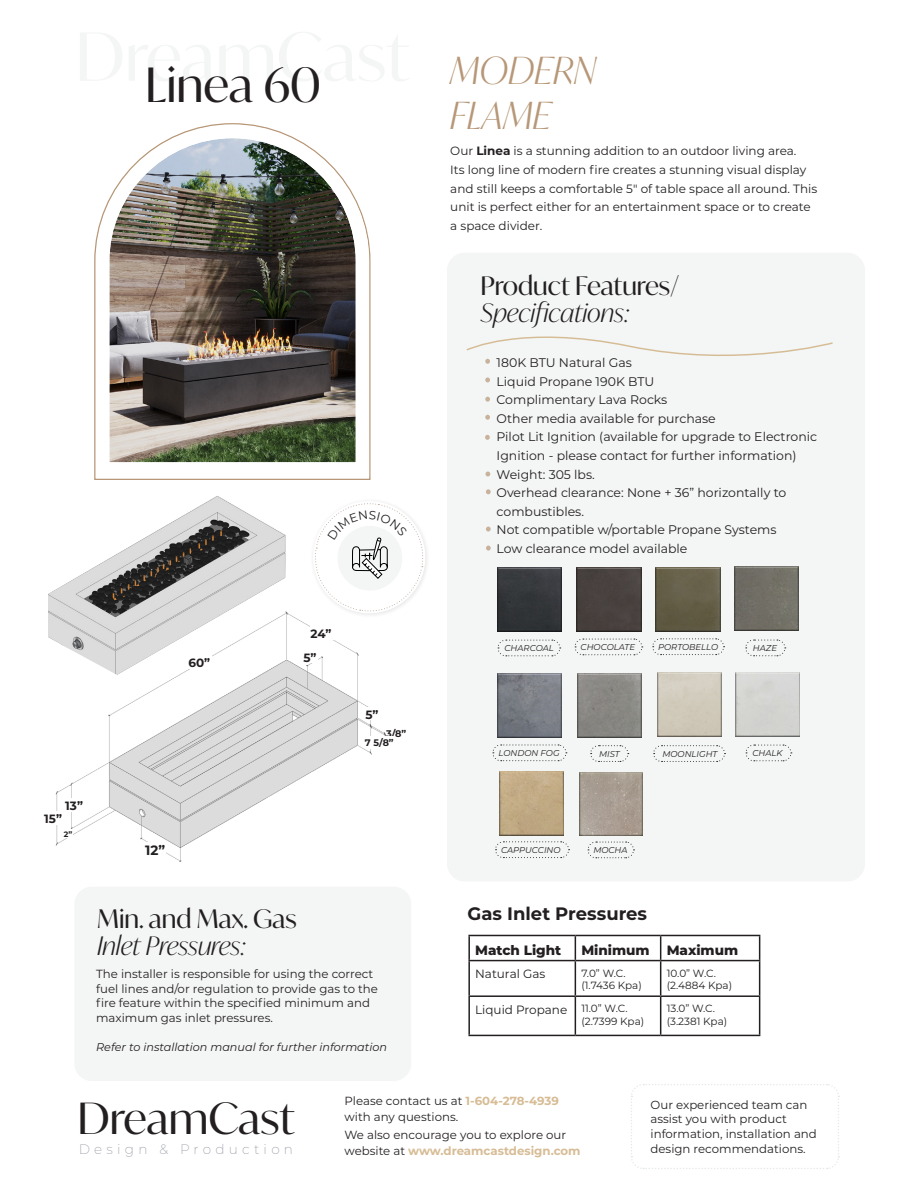
<style>
.page{position:relative;width:918px;height:1188px;background:#fff}
.page>*{position:absolute;margin:0;border:0;box-sizing:border-box;transform-origin:0 0}
.Paragraph_Style_1{font:47.4px "Ivy Mode";color:#231f20}
.t1{font:43.05px "Ivy Mode";color:#231f20}
.t2{font:italic 300 37.35px/44.8px "Ivy Mode";color:#b79777}
.Paragraph_Style_1-2{font:25.5px/27.3px "Ivy Mode";color:#231f20}
.Paragraph_Style_1-3{font:italic 300 25.5px "Ivy Mode";color:#231f20}
.t3{font:700 18px "Montserrat";color:#231f20}
.t4{font:200 13.65px "Montserrat";letter-spacing:.31em;color:#9195a0}
.t5{font:800 13.5px "Montserrat";color:#231f20}
.t6{font:700 13.5px "Montserrat";color:#231f20}
.t7{font:12.45px/18.6px "Montserrat";color:#231f20}
.t8{font:12px/18.6px "Montserrat";color:#231f20}
.t9{font:700 12px "Montserrat";color:#231f20}
.t10{font:11.7px/14.7px "Montserrat";color:#231f20}
.t11{font:italic 11.25px "Montserrat";color:#231f20}
.t12{font:10.5px/12.6px "Montserrat";color:#231f20}
.t13{font:700 9.6px "Montserrat";color:#231f20}
.t14{font:700 9.45px "Montserrat";color:#231f20}
.t15{font:italic 8.4px "Montserrat";color:#231f20}
.t16{font:700 7.8px "Montserrat";color:#231f20}
.s1{font-weight:700}
.s2{font-weight:300;font-style:italic}
.s3{font-weight:700;color:#d7bc95}
</style>
<div class="page">
<img style="left:55px;top:612px;width:331px;height:250px">
<div style="left:310px;top:626px;width:24px;height:14px;background:#fff"></div>
<div style="left:44px;top:812px;width:24px;height:13px;background:#fff"></div>
<div style="left:65px;top:798px;width:24px;height:14px;background:#fff"></div>
<div style="left:64px;top:829px;width:9px;height:9px;background:#fff"></div>
<div style="left:366px;top:707px;width:14px;height:13px;background:#fff"></div>
<div style="left:303px;top:650px;width:14px;height:13px;background:#fff"></div>
<div style="left:365px;top:737px;width:29px;height:12px;background:#fff"></div>
<img style="left:94px;top:123px;width:277px;height:357px">
<svg style="left:631px;top:1084px;width:209px;height:85px"></svg>
<div style="left:447px;top:253px;width:418px;height:628px;background:#f3f6f4;border-radius:18px"></div>
<svg style="left:466px;top:336px;width:367px;height:28px"></svg>
<svg style="left:485px;top:377px;width:5px;height:5px"></svg>
<svg style="left:485px;top:397px;width:5px;height:5px"></svg>
<svg style="left:485px;top:415px;width:5px;height:5px"></svg>
<svg style="left:486px;top:489px;width:5px;height:5px"></svg>
<svg style="left:486px;top:527px;width:5px;height:5px"></svg>
<svg style="left:486px;top:472px;width:4px;height:5px"></svg>
<svg style="left:485px;top:435px;width:5px;height:5px"></svg>
<svg style="left:745px;top:744px;width:47px;height:18px"></svg>
<svg style="left:745px;top:639px;width:41px;height:18px"></svg>
<svg style="left:590px;top:745px;width:39px;height:17px"></svg>
<svg style="left:652px;top:638px;width:73px;height:18px"></svg>
<svg style="left:492px;top:744px;width:75px;height:18px"></svg>
<svg style="left:497px;top:639px;width:64px;height:18px"></svg>
<svg style="left:574px;top:638px;width:69px;height:18px"></svg>
<svg style="left:653px;top:745px;width:73px;height:17px"></svg>
<img style="left:736px;top:672px;width:63px;height:64px">
<img style="left:498px;top:567px;width:64px;height:64px">
<div style="left:577px;top:567px;width:64px;height:64px;background:#49413f"></div>
<img style="left:734px;top:567px;width:65px;height:64px">
<img style="left:498px;top:674px;width:64px;height:64px">
<img style="left:577px;top:673px;width:64px;height:64px">
<img style="left:657px;top:673px;width:64px;height:64px">
<img style="left:656px;top:567px;width:64px;height:64px">
<img style="left:500px;top:772px;width:64px;height:63px">
<img style="left:579px;top:772px;width:63px;height:63px">
<svg style="left:495px;top:841px;width:75px;height:18px"></svg>
<svg style="left:587px;top:841px;width:48px;height:18px"></svg>
<div style="left:310px;top:498px;width:120px;height:120px;background:#fff"></div>
<hr style="left:468px;top:935px;width:107px;height:1px;background:#231f20">
<hr style="left:468px;top:936px;width:2px;height:24px;background:#231f20">
<hr style="left:575px;top:935px;width:86px;height:1px;background:#231f20">
<svg style="left:575px;top:936px;width:1px;height:24px"></svg>
<hr style="left:661px;top:935px;width:99px;height:1px;background:#231f20">
<svg style="left:660px;top:936px;width:1px;height:24px"></svg>
<svg style="left:759px;top:936px;width:1px;height:24px"></svg>
<hr style="left:468px;top:960px;width:107px;height:1px;background:#231f20">
<hr style="left:468px;top:961px;width:2px;height:34px;background:#231f20">
<hr style="left:575px;top:960px;width:86px;height:1px;background:#231f20">
<hr style="left:575px;top:961px;width:1px;height:34px;background:#231f20">
<hr style="left:661px;top:960px;width:99px;height:1px;background:#231f20">
<hr style="left:660px;top:961px;width:1px;height:34px;background:#231f20">
<hr style="left:759px;top:961px;width:1px;height:34px;background:#231f20">
<hr style="left:468px;top:995px;width:107px;height:2px;background:#231f20">
<hr style="left:468px;top:997px;width:2px;height:38px;background:#231f20">
<hr style="left:575px;top:995px;width:86px;height:2px;background:#231f20">
<hr style="left:575px;top:997px;width:1px;height:38px;background:#231f20">
<hr style="left:661px;top:995px;width:99px;height:2px;background:#231f20">
<hr style="left:660px;top:997px;width:1px;height:38px;background:#231f20">
<hr style="left:759px;top:997px;width:1px;height:38px;background:#231f20">
<hr style="left:468px;top:1035px;width:107px;height:1px;background:#231f20">
<hr style="left:575px;top:1035px;width:86px;height:1px;background:#231f20">
<hr style="left:661px;top:1035px;width:99px;height:1px;background:#231f20">
<img style="left:48px;top:496px;width:239px;height:179px">
<svg style="left:486px;top:546px;width:5px;height:5px"></svg>
<div style="left:74px;top:887px;width:337px;height:194px;background:#f3f6f4;border-radius:18px"></div>
<div style="left:141px;top:842px;width:25px;height:16px;background:#fff"></div>
<svg style="left:315px;top:503px;width:112px;height:112px"></svg>
<p class="Paragraph_Style_1" style="left:145px;top:53px;width:178px">Linea 60</p>
<p class="t2" style="left:450px;top:48px;width:148px">MODERN<br>FLAME</p>
<p class="t8" style="left:450px;top:142px;width:369px">Our <span class="s1">Linea</span> is a stunning addition to an outdoor living area.<br>Its long line of modern fire creates a stunning visual display and still keeps a comfortable 5″ of table space all around. This unit is perfect either for an entertainment space or to create a space divider.</p>
<p class="Paragraph_Style_1-2" style="left:481px;top:272px;width:200px">Product Features/<br><span class="s2">Specifications:</span></p>
<p class="t7" style="left:497px;top:353px;width:137px">180K BTU Natural Gas</p>
<p class="t7" style="left:497px;top:371px;width:159px">Liquid Propane 190K BTU</p>
<p class="t7" style="left:497px;top:390px;width:172px">Complimentary Lava Rocks</p>
<p class="t7" style="left:497px;top:409px;width:221px">Other media available for purchase</p>
<p class="t7" style="left:497px;top:427px;width:322px">Pilot Lit Ignition (available for upgrade to Electronic<br>Ignition - please contact for further information)</p>
<p class="t7" style="left:497px;top:465px;width:100px">Weight: 305 lbs.</p>
<p class="t7" style="left:497px;top:483px;width:291px">Overhead clearance: None + 36” horizontally to combustibles.</p>
<p class="t7" style="left:497px;top:520px;width:281px">Not compatible w/portable Propane Systems</p>
<p class="t7" style="left:497px;top:539px;width:192px">Low clearance model available</p>
<p class="t9" style="left:65px;top:797px;width:19px">13”</p>
<p class="t16" style="left:64px;top:828px;width:10px">2”</p>
<p class="t9" style="left:44px;top:810px;width:19px">15”</p>
<p class="t9" style="left:188px;top:654px;width:23px">60”</p>
<p class="t6" style="left:145px;top:841px;width:21px">12”</p>
<p class="t9" style="left:310px;top:625px;width:23px">24”</p>
<p class="t9" style="left:303px;top:649px;width:15px">5”</p>
<p class="t9" style="left:366px;top:706px;width:15px">5”</p>
<p class="t13" style="left:386px;top:726px;width:22px">3/8”</p>
<p class="t14" style="left:365px;top:736px;width:30px">7 5/8”</p>
<p class="t15" style="left:505px;top:642px;width:51px">CHARCOAL</p>
<p class="t15" style="left:581px;top:641px;width:56px">CHOCOLATE</p>
<p class="t15" style="left:658px;top:641px;width:62px">PORTOBELLO</p>
<p class="t15" style="left:753px;top:642px;width:26px">HAZE</p>
<p class="t15" style="left:499px;top:747px;width:63px">LONDON FOG</p>
<p class="t15" style="left:599px;top:748px;width:22px">MIST</p>
<p class="t15" style="left:662px;top:748px;width:57px">MOONLIGHT</p>
<p class="t15" style="left:752px;top:747px;width:32px">CHALK</p>
<p class="t15" style="left:501px;top:844px;width:61px">CAPPUCCINO</p>
<p class="t15" style="left:593px;top:844px;width:36px">MOCHA</p>
<p class="Paragraph_Style_1-2" style="left:97px;top:905px;width:201px">Min. and Max. Gas</p>
<p class="t3" style="left:468px;top:901px;width:181px">Gas Inlet Pressures</p>
<p class="Paragraph_Style_1-3" style="left:97px;top:929px;width:150px">Inlet Pressures:</p>
<p class="t10" style="left:96px;top:966px;width:283px">The installer is responsible for using the correct fuel lines and/or regulation to provide gas to the fire feature within the specified minimum and maximum gas inlet pressures.</p>
<p class="t11" style="left:96px;top:1040px;width:293px">Refer to installation manual for further information</p>
<p class="t5" style="left:475px;top:940px;width:88px">Match Light</p>
<p class="t5" style="left:581px;top:940px;width:70px">Minimum</p>
<p class="t5" style="left:667px;top:940px;width:73px">Maximum</p>
<p class="t8" style="left:475px;top:964px;width:72px">Natural Gas</p>
<p class="t12" style="left:581px;top:966px;width:62px">7.0” W.C. (1.7436 Kpa)</p>
<p class="t12" style="left:667px;top:966px;width:67px">10.0” W.C. (2.4884 Kpa)</p>
<p class="t8" style="left:475px;top:1000px;width:94px">Liquid Propane</p>
<p class="t12" style="left:581px;top:1002px;width:64px">11.0” W.C. (2.7399 Kpa)</p>
<p class="t12" style="left:667px;top:1002px;width:50px">13.0” W.C.</p>
<p class="t12" style="left:667px;top:1014px;width:62px">(3.2381 Kpa)</p>
<p class="t10" style="left:345px;top:1093px;width:216px">Please contact us at <span class="s3">1-604-278-4939</span></p>
<p class="t1" style="left:78px;top:1089px;width:219px">DreamCast</p>
<p class="t10" style="left:345px;top:1109px;width:115px">with any questions.</p>
<p class="t4" style="left:79px;top:1140px;width:216px">Design &amp; Production</p>
<p class="t10" style="left:345px;top:1126px;width:238px;line-height:16.2px">We also encourage you to explore our website at <span class="s3">www.dreamcastdesign.com</span></p>
<p class="t10" style="left:651px;top:1097px;width:168px">Our experienced team can assist you with product information, installation and design recommendations.</p>
</div>
